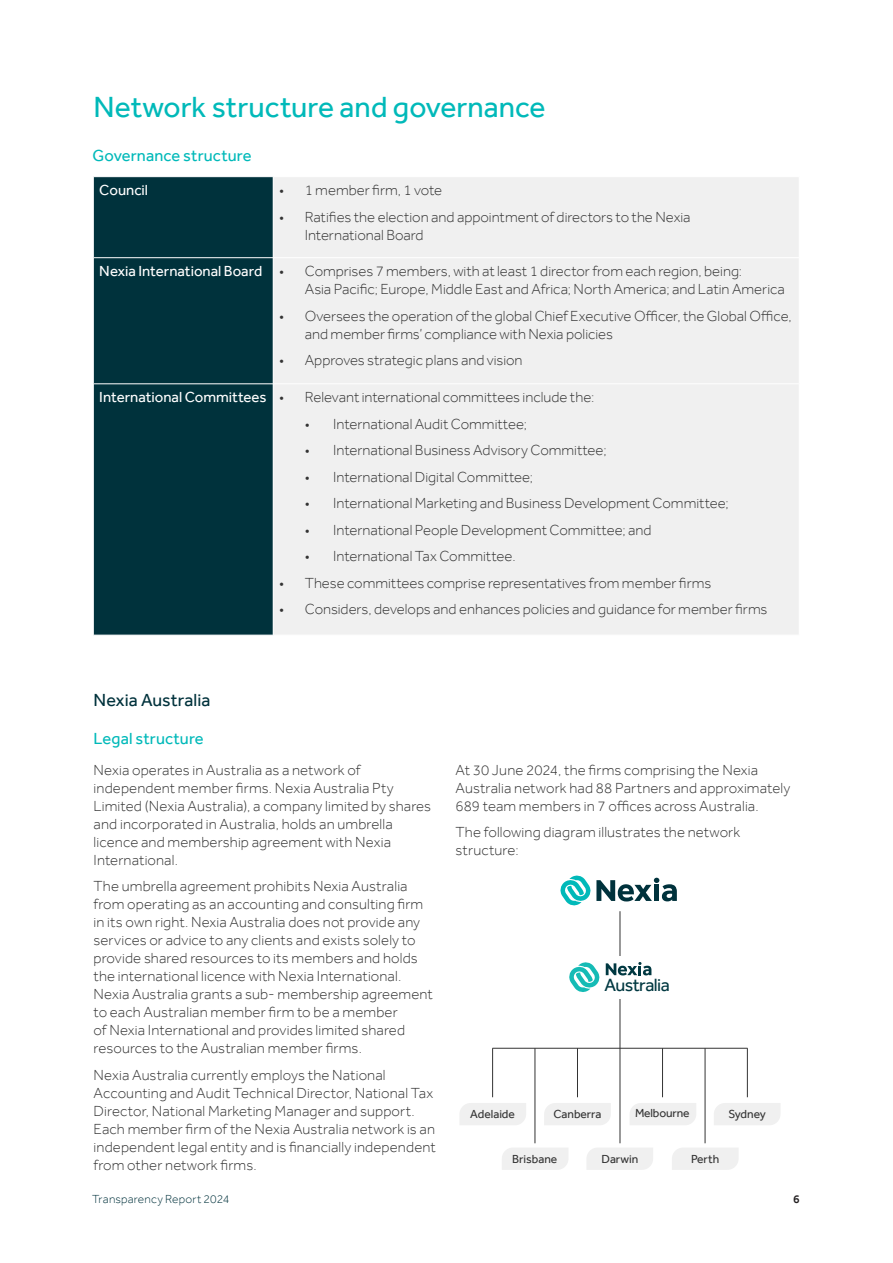
<style>
.page{position:relative;width:893px;height:1263px;background:#fff}
.page>*{position:absolute;margin:0;border:0;box-sizing:border-box;transform-origin:0 0}
.Heading___34pt_auto{font:30px "Effra";color:#00b9b9}
.t1{font:18.15px "Nexia Effra";letter-spacing:-.03em;color:#003841}
.Body_Text_-_10pt_auto{font:18px "Effra";letter-spacing:.005em;color:#00323c}
.Body_Text_-_10pt_auto-2{font:16.5px "Effra";letter-spacing:.005em;color:#00b9b9}
.Paragraph_Style_1{font:16.5px "Effra";letter-spacing:.01em;color:#00b9b9}
.Body_Text_-_10pt_auto-3{font:300 15px/18px "Effra";letter-spacing:.005em;color:#333}
.Body_Text_-_10pt_auto-4{font:15px "Effra";color:#fff}
.t2{font:12px "Effra";letter-spacing:-.005em;color:#333}
.t3{font:300 12px "Effra";letter-spacing:.015em;color:#00323c}
.t4{font:500 12px "Effra";color:#231f20}
</style>
<div class="page">
<svg style="left:630px;top:1103px;width:66px;height:22px"></svg>
<svg style="left:544px;top:1103px;width:67px;height:22px"></svg>
<svg style="left:460px;top:1103px;width:66px;height:22px"></svg>
<svg style="left:502px;top:1148px;width:66px;height:22px"></svg>
<svg style="left:587px;top:1148px;width:66px;height:22px"></svg>
<svg style="left:672px;top:1148px;width:66px;height:22px"></svg>
<svg style="left:714px;top:1103px;width:66px;height:22px"></svg>
<div style="left:94px;top:177px;width:179px;height:458px;background:#00323c"></div>
<div style="left:274px;top:177px;width:525px;height:457px;background:#f0f0f0"></div>
<hr style="left:93px;top:257px;width:180px;height:1px;background:#fff">
<hr style="left:273px;top:257px;width:526px;height:1px;background:#fff">
<hr style="left:93px;top:384px;width:180px;height:1px;background:#fff">
<hr style="left:273px;top:384px;width:526px;height:1px;background:#fff">
<hr style="left:492px;top:1048px;width:255px;height:1px;background:#333">
<hr style="left:492px;top:1048px;width:1px;height:49px;background:#333">
<hr style="left:535px;top:1048px;width:1px;height:95px;background:#333">
<hr style="left:577px;top:1048px;width:1px;height:49px;background:#333">
<hr style="left:620px;top:911px;width:1px;height:232px;background:#333">
<hr style="left:705px;top:1048px;width:1px;height:95px;background:#333">
<hr style="left:662px;top:1048px;width:1px;height:49px;background:#333">
<hr style="left:747px;top:1048px;width:1px;height:49px;background:#333">
<div style="left:567px;top:956px;width:106px;height:42px;background:#fff"></div>
<svg style="left:560px;top:875px;width:117px;height:31px"></svg>
<svg style="left:569px;top:962px;width:82px;height:30px"></svg>
<p class="Heading___34pt_auto" style="left:94px;top:89px;width:454px">Network structure and governance</p>
<p class="Body_Text_-_10pt_auto-2" style="left:92px;top:145px;width:161px">Governance structure</p>
<p class="Body_Text_-_10pt_auto-4" style="left:99px;top:181px;width:50px">Council</p>
<p class="Body_Text_-_10pt_auto-3" style="left:279px;top:181px;width:164px">• 1 member firm, 1 vote</p>
<p class="Body_Text_-_10pt_auto-3" style="left:305px;top:207px;width:387px;text-indent:-26px">• Ratifies the election and appointment of directors to the Nexia<br>International Board</p>
<p class="Body_Text_-_10pt_auto-4" style="left:99px;top:262px;width:164px">Nexia International Board</p>
<p class="Body_Text_-_10pt_auto-3" style="left:305px;top:262px;width:482px;text-indent:-26px">• Comprises 7 members, with at least 1 director from each region, being:<br>Asia Pacific; Europe, Middle East and Africa; North America; and Latin America</p>
<p class="Body_Text_-_10pt_auto-3" style="left:305px;top:307px;width:489px;text-indent:-26px">• Oversees the operation of the global Chief Executive Officer, the Global Office, and member firms’ compliance with Nexia policies</p>
<p class="Body_Text_-_10pt_auto-3" style="left:279px;top:351px;width:245px">• Approves strategic plans and vision</p>
<p class="Body_Text_-_10pt_auto-4" style="left:99px;top:388px;width:169px">International Committees</p>
<p class="Body_Text_-_10pt_auto-3" style="left:279px;top:388px;width:317px">• Relevant international committees include the:</p>
<p class="Body_Text_-_10pt_auto-3" style="left:305px;top:415px;width:224px">• International Audit Committee;</p>
<p class="Body_Text_-_10pt_auto-3" style="left:305px;top:441px;width:303px">• International Business Advisory Committee;</p>
<p class="Body_Text_-_10pt_auto-3" style="left:305px;top:468px;width:230px">• International Digital Committee;</p>
<p class="Body_Text_-_10pt_auto-3" style="left:305px;top:494px;width:426px">• International Marketing and Business Development Committee;</p>
<p class="Body_Text_-_10pt_auto-3" style="left:305px;top:521px;width:348px">• International People Development Committee; and</p>
<p class="Body_Text_-_10pt_auto-3" style="left:305px;top:547px;width:212px">• International Tax Committee.</p>
<p class="Body_Text_-_10pt_auto-3" style="left:279px;top:574px;width:434px">• These committees comprise representatives from member firms</p>
<p class="Body_Text_-_10pt_auto-3" style="left:279px;top:600px;width:490px">• Considers, develops and enhances policies and guidance for member firms</p>
<p class="Body_Text_-_10pt_auto" style="left:94px;top:689px;width:118px">Nexia Australia</p>
<p class="Paragraph_Style_1" style="left:94px;top:729px;width:112px">Legal structure</p>
<p class="Body_Text_-_10pt_auto-3" style="left:94px;top:761px;width:339px">Nexia operates in Australia as a network of independent member firms. Nexia Australia Pty Limited (Nexia Australia), a company limited by shares and incorporated in Australia, holds an umbrella licence and membership agreement with Nexia International.</p>
<p class="Body_Text_-_10pt_auto-3" style="left:94px;top:877px;width:341px">The umbrella agreement prohibits Nexia Australia from operating as an accounting and consulting firm in its own right. Nexia Australia does not provide any services or advice to any clients and exists solely to provide shared resources to its members and holds the international licence with Nexia International.<br>Nexia Australia grants a sub- membership agreement to each Australian member firm to be a member<br>of Nexia International and provides limited shared resources to the Australian member firms.</p>
<p class="Body_Text_-_10pt_auto-3" style="left:94px;top:1066px;width:344px">Nexia Australia currently employs the National Accounting and Audit Technical Director, National Tax Director, National Marketing Manager and support.<br>Each member firm of the Nexia Australia network is an independent legal entity and is financially independent from other network firms.</p>
<p class="Body_Text_-_10pt_auto-3" style="left:455px;top:761px;width:336px">At 30 June 2024, the firms comprising the Nexia<br>Australia network had 88 Partners and approximately<br>689 team members in 7 offices across Australia.</p>
<p class="Body_Text_-_10pt_auto-3" style="left:455px;top:823px;width:286px">The following diagram illustrates the network structure:</p>
<p class="t1" style="left:604px;top:975px;width:67px">Australia</p>
<p class="t2" style="left:470px;top:1107px;width:46px">Adelaide</p>
<p class="t2" style="left:553px;top:1107px;width:49px">Canberra</p>
<p class="t2" style="left:635px;top:1106px;width:56px">Melbourne</p>
<p class="t2" style="left:728px;top:1107px;width:39px">Sydney</p>
<p class="t2" style="left:512px;top:1152px;width:47px">Brisbane</p>
<p class="t2" style="left:601px;top:1152px;width:38px">Darwin</p>
<p class="t2" style="left:691px;top:1152px;width:30px">Perth</p>
<p class="t3" style="left:92px;top:1192px;width:139px">Transparency Report 2024</p>
<p class="t4" style="left:793px;top:1192px;width:8px">6</p>
</div>
